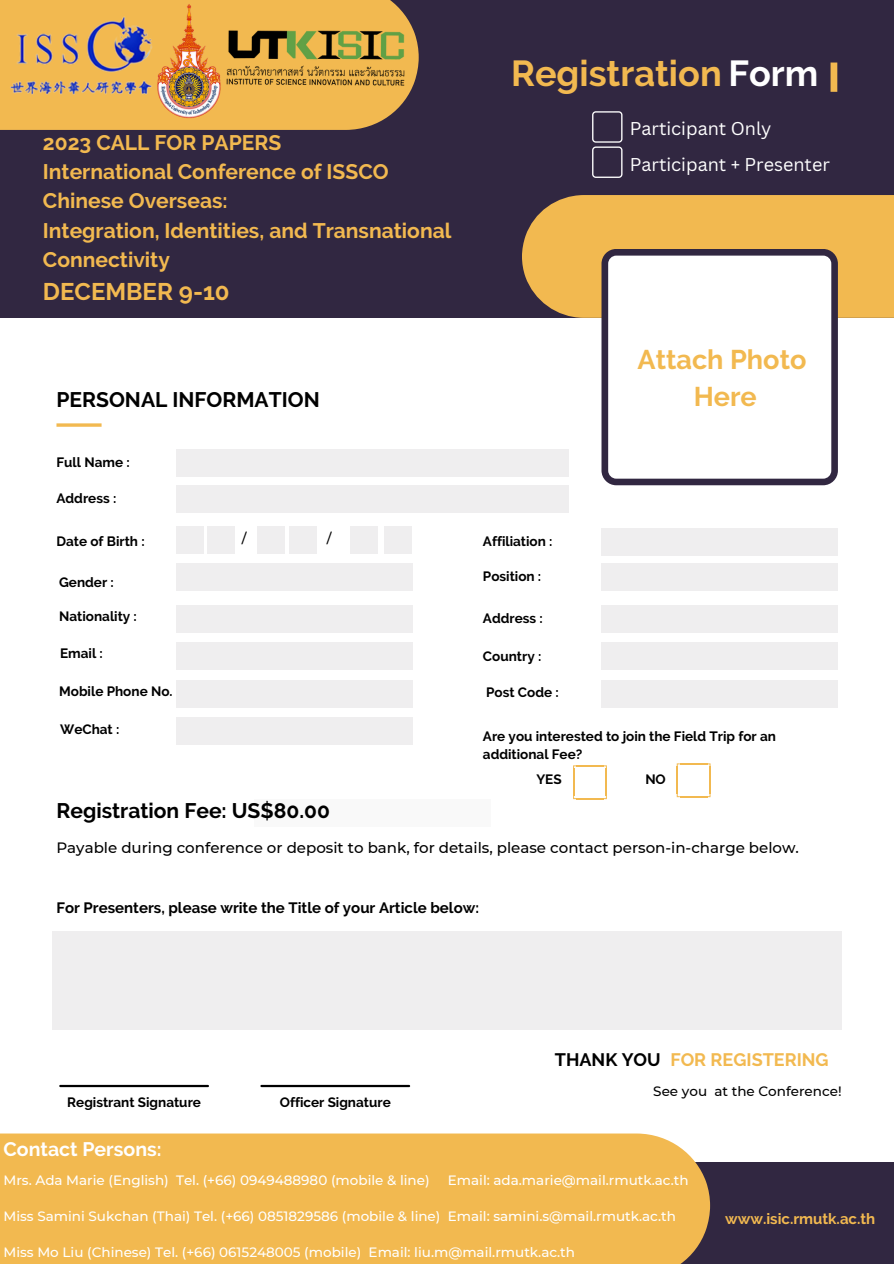
<style>
.page{position:relative;width:894px;height:1264px;background:#fff}
.page>*{position:absolute;margin:0;border:0;box-sizing:border-box;transform-origin:0 0}
.t1{font:700 36px "Raleway";color:#f2b950}
.t2{font:700 27px/37.2px "Raleway";color:#f2b950;text-align:center}
.t3{font:700 24px "Raleway";color:#f2b950}
.t4{font:700 21px/29.2px "Raleway";color:#f2b950}
.t5{font:700 21px "Raleway";color:#000}
.t6{font:700 19.5px "Raleway";color:#fff}
.t7{font:18px/36.2px "Canva Sans";color:#fff}
.t8{font:700 18px "Raleway";color:#f2b950}
.t9{font:500 15px "Montserrat";color:#000}
.t10{font:700 15px "Raleway";color:#000}
.t11{font:700 15px "Raleway";color:#f2b950}
.t12{font:500 13.5px "Montserrat";color:#fff}
.t13{font:700 13.5px/18px "Raleway";color:#000}
.t14{font:500 13.5px "Montserrat";color:#000}
.s1{color:#fff}
.s2{color:#000}
</style>
<div class="page">
<div style="left:53px;top:931px;width:788px;height:98px;background:#efeeef"></div>
<div style="left:0;top:0;width:893px;height:318px;background:#312741"></div>
<div style="left:522px;top:195px;width:371px;height:122px;background:#f2b950"></div>
<hr style="left:60px;top:1084px;width:148px;height:3px;background:#000">
<hr style="left:261px;top:1084px;width:148px;height:3px;background:#000">
<div style="left:830px;top:63px;width:7px;height:29px;background:#f2b950"></div>
<div style="left:0;top:1161px;width:893px;height:102px;background:#312741"></div>
<div style="left:0;top:1133px;width:710px;height:130px;background:#f2b950"></div>
<svg style="left:0;top:0;width:418px;height:130px;background:#e3ad4e"></svg>
<div style="left:176px;top:449px;width:392px;height:28px;background:#efeeef"></div>
<div style="left:176px;top:485px;width:392px;height:27px;background:#efeeef"></div>
<div style="left:176px;top:563px;width:236px;height:27px;background:#efeeef"></div>
<div style="left:176px;top:605px;width:236px;height:27px;background:#efeeef"></div>
<div style="left:176px;top:642px;width:236px;height:28px;background:#efeeef"></div>
<div style="left:176px;top:680px;width:236px;height:28px;background:#efeeef"></div>
<div style="left:176px;top:717px;width:236px;height:27px;background:#efeeef"></div>
<div style="left:601px;top:528px;width:236px;height:28px;background:#efeeef"></div>
<div style="left:601px;top:563px;width:236px;height:27px;background:#efeeef"></div>
<div style="left:601px;top:605px;width:236px;height:27px;background:#efeeef"></div>
<div style="left:601px;top:680px;width:236px;height:28px;background:#efeeef"></div>
<div style="left:601px;top:642px;width:236px;height:28px;background:#efeeef"></div>
<div style="left:254px;top:799px;width:236px;height:27px;background:#f9f9f9"></div>
<svg style="left:56px;top:423px;width:45px;height:4px"></svg>
<svg style="left:601px;top:249px;width:236px;height:236px"></svg>
<div style="left:176px;top:526px;width:27px;height:27px;background:#efeeef"></div>
<div style="left:208px;top:526px;width:27px;height:27px;background:#efeeef"></div>
<div style="left:257px;top:526px;width:28px;height:27px;background:#efeeef"></div>
<div style="left:289px;top:526px;width:27px;height:27px;background:#efeeef"></div>
<div style="left:384px;top:526px;width:27px;height:27px;background:#efeeef"></div>
<div style="left:350px;top:526px;width:27px;height:27px;background:#efeeef"></div>
<img style="left:4px;top:6px;width:141px;height:98px">
<img style="left:145px;top:0;width:82px;height:123px">
<img style="left:225px;top:27px;width:181px;height:62px">
<svg style="left:592px;top:111px;width:30px;height:67px"></svg>
<svg style="left:573px;top:765px;width:33px;height:34px"></svg>
<svg style="left:676px;top:763px;width:34px;height:34px"></svg>
<h3 class="t4" style="left:43px;top:128px;width:410px">2023 CALL FOR PAPERS<br>International Conference of ISSCO<br>Chinese Overseas:<br>Integration, Identities, and Transnational<br>Connectivity</h3>
<h3 class="t3" style="left:43px;top:277px;width:188px">DECEMBER 9-10</h3>
<h3 class="t5" style="left:56px;top:387px;width:265px">PERSONAL INFORMATION</h3>
<p class="t13" style="left:56px;top:453px;width:75px">Full Name :</p>
<p class="t13" style="left:56px;top:489px;width:61px">Address :</p>
<p class="t13" style="left:56px;top:532px;width:90px">Date of Birth :</p>
<p class="t13" style="left:59px;top:573px;width:56px">Gender :</p>
<p class="t13" style="left:59px;top:607px;width:79px">Nationality :</p>
<p class="t13" style="left:60px;top:644px;width:44px">Email :</p>
<p class="t13" style="left:59px;top:682px;width:115px">Mobile Phone No.</p>
<p class="t13" style="left:60px;top:720px;width:61px">WeChat :</p>
<p class="t14" style="left:242px;top:530px;width:6px">/</p>
<p class="t14" style="left:327px;top:530px;width:6px">/</p>
<h3 class="t5" style="left:56px;top:798px;width:275px">Registration Fee: US$80.00</h3>
<h1 class="t1" style="left:511px;top:52px;width:309px">Registration <span class="s1">Form</span></h1>
<h3 class="t7" style="left:629px;top:110px;width:201px">Participant Only<br>Participant + Presenter</h3>
<p class="t13" style="left:483px;top:532px;width:71px">Affiliation :</p>
<p class="t13" style="left:483px;top:567px;width:60px">Position :</p>
<p class="t13" style="left:483px;top:609px;width:61px">Address :</p>
<p class="t13" style="left:483px;top:646px;width:60px">Country :</p>
<p class="t13" style="left:486px;top:683px;width:74px">Post Code :</p>
<h2 class="t2" style="left:637px;top:341px;width:170px">Attach Photo<br>Here</h2>
<p class="t13" style="left:483px;top:727px;width:294px">Are you interested to join the Field Trip for an additional Fee?</p>
<p class="t13" style="left:536px;top:770px;width:27px">YES</p>
<p class="t13" style="left:645px;top:770px;width:22px">NO</p>
<p class="t9" style="left:56px;top:838px;width:743px">Payable during conference or deposit to bank, for details, please contact person-in-charge below.</p>
<p class="t10" style="left:56px;top:898px;width:424px">For Presenters, please write the Title of your Article below:</p>
<p class="t13" style="left:67px;top:1092px;width:135px">Registrant Signature</p>
<p class="t13" style="left:280px;top:1092px;width:112px">Officer Signature</p>
<h3 class="t6" style="left:4px;top:1137px;width:160px">Contact Persons:</h3>
<h3 class="t8" style="left:554px;top:1049px;width:275px"><span class="s2">THANK YOU</span> FOR REGISTERING</h3>
<p class="t14" style="left:653px;top:1082px;width:190px">See you at the Conference!</p>
<p class="t12" style="left:4px;top:1172px;width:427px">Mrs. Ada Marie (English) Tel. (+66) 0949488980 (mobile &amp; line)</p>
<p class="t12" style="left:447px;top:1172px;width:242px">Email: ada.marie@mail.rmutk.ac.th</p>
<p class="t12" style="left:4px;top:1208px;width:673px">Miss Samini Sukchan (Thai) Tel. (+66) 0851829586 (mobile &amp; line) Email: samini.s@mail.rmutk.ac.th</p>
<p class="t12" style="left:4px;top:1244px;width:573px">Miss Mo Liu (Chinese) Tel. (+66) 0615248005 (mobile) Email: liu.m@mail.rmutk.ac.th</p>
<p class="t11" style="left:725px;top:1209px;width:151px">www.isic.rmutk.ac.th</p>
</div>
